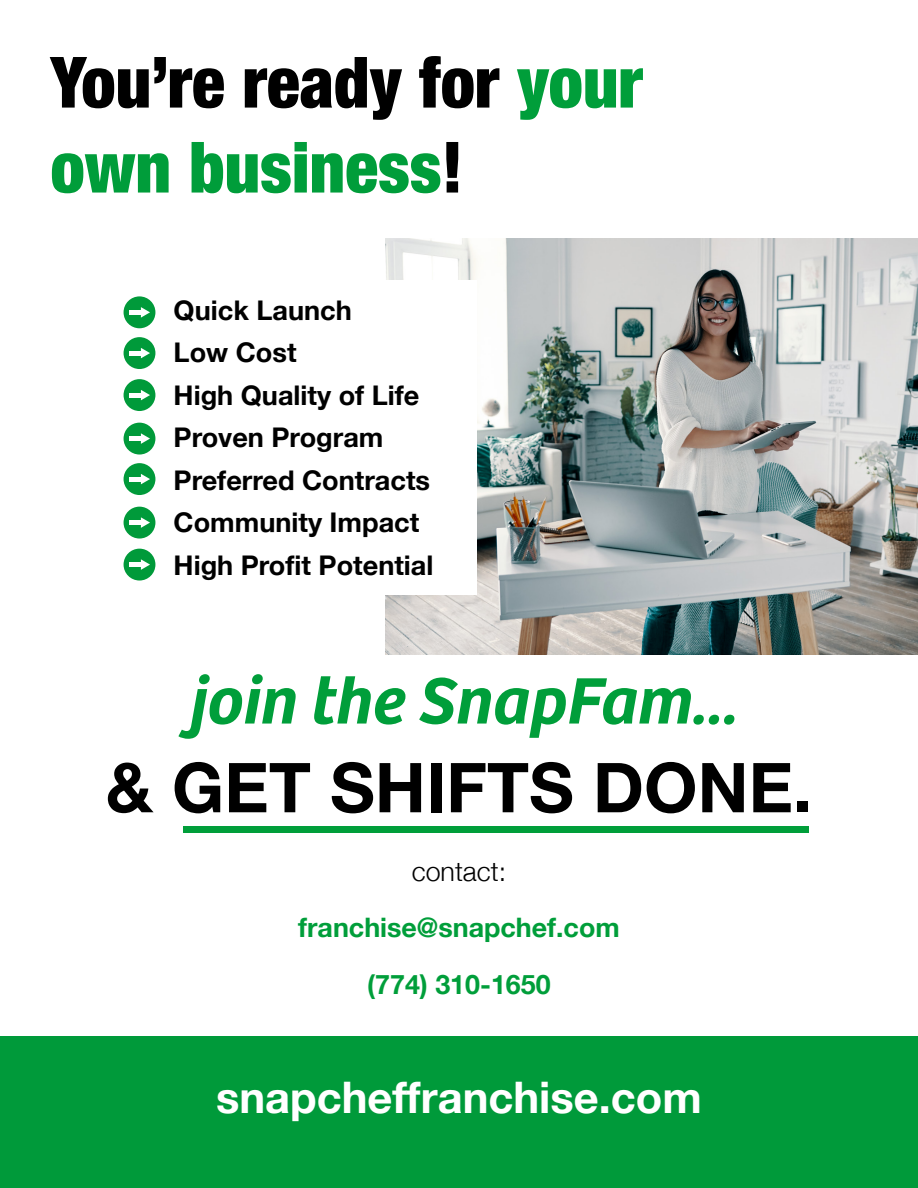
<style>
.page{position:relative;width:918px;height:1188px;background:#fff}
.page>*{position:absolute;margin:0;border:0;box-sizing:border-box;transform-origin:0 0}
.t1{font:900 condensed 70.8px/84.9px "Helvetica Neue";color:#000}
.t2{font:700 68.85px "Helvetica Neue";color:#000}
.t3{font:italic 600 67.95px "Bree";color:#009e3a}
.t4{font:700 43.5px "Helvetica Neue";color:#fff}
.t5{font:700 27.15px/42.6px "Helvetica Neue";color:#000}
.t6{font:700 26.85px/56.2px "Helvetica Neue";color:#009e3a;text-align:center}
.t7{font:300 26.85px "Helvetica Neue";color:#000}
.s1{color:#009e3a}
.s2{color:#009d3a}
</style>
<div class="page">
<img style="left:386px;top:238px;width:532px;height:416px">
<div style="left:2px;top:280px;width:475px;height:316px;background:#fff"></div>
<div style="left:184px;top:826px;width:625px;height:6px;background:#009e3a"></div>
<div style="left:124px;top:296px;width:31px;height:32px;background:#009a3a;border-radius:50%"></div>
<svg style="left:141px;top:307px;width:9px;height:11px"></svg>
<div style="left:129px;top:310px;width:14px;height:5px;background:#fff"></div>
<div style="left:124px;top:337px;width:31px;height:32px;background:#009a3a;border-radius:50%"></div>
<svg style="left:141px;top:348px;width:9px;height:10px"></svg>
<div style="left:129px;top:351px;width:14px;height:5px;background:#fff"></div>
<div style="left:124px;top:379px;width:31px;height:32px;background:#009a3a;border-radius:50%"></div>
<svg style="left:141px;top:390px;width:9px;height:10px"></svg>
<div style="left:129px;top:393px;width:14px;height:5px;background:#fff"></div>
<div style="left:124px;top:423px;width:31px;height:32px;background:#009a3a;border-radius:50%"></div>
<svg style="left:141px;top:433px;width:9px;height:11px"></svg>
<hr style="left:129px;top:437px;width:14px;height:4px;background:#fff">
<div style="left:124px;top:463px;width:31px;height:32px;background:#009a3a;border-radius:50%"></div>
<svg style="left:141px;top:474px;width:9px;height:10px"></svg>
<div style="left:129px;top:477px;width:14px;height:5px;background:#fff"></div>
<div style="left:124px;top:507px;width:31px;height:32px;background:#009a3a;border-radius:50%"></div>
<svg style="left:141px;top:517px;width:9px;height:11px"></svg>
<hr style="left:129px;top:521px;width:14px;height:4px;background:#fff">
<div style="left:124px;top:549px;width:31px;height:32px;background:#009a3a;border-radius:50%"></div>
<svg style="left:141px;top:559px;width:9px;height:11px"></svg>
<hr style="left:129px;top:563px;width:14px;height:4px;background:#fff">
<div style="left:0;top:1036px;width:918px;height:152px;background:#009a3a"></div>
<h1 class="t1" style="left:51px;top:36px;width:594px">You’re ready for <span class="s1">your </span><span class="s2">own business</span>!</h1>
<p class="t5" style="left:174px;top:289px;width:261px">Quick Launch<br>Low Cost<br>High Quality of Life<br>Proven Program<br>Preferred Contracts<br>Community Impact<br>High Profit Potential</p>
<h3 class="t3" style="left:191px;top:648px;width:550px">join the SnapFam...</h3>
<h2 class="t2" style="left:106px;top:734px;width:708px">&amp; GET SHIFTS DONE.</h2>
<p class="t7" style="left:412px;top:850px;width:96px">contact:</p>
<p class="t6" style="left:298px;top:900px;width:323px">franchise@snapchef.com (774) 310-1650</p>
<h3 class="t4" style="left:216px;top:1064px;width:487px">snapcheffranchise.com</h3>
</div>
